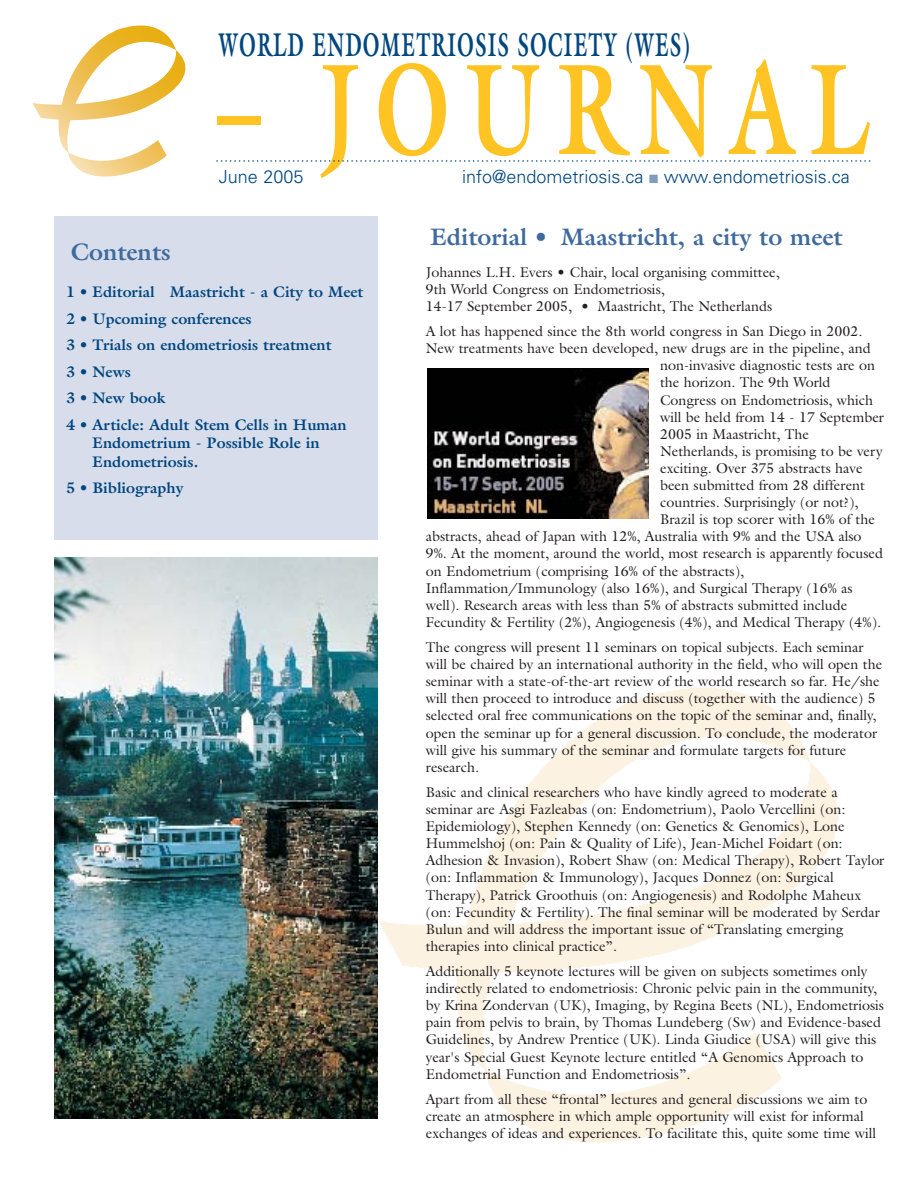
<style>
.page{position:relative;width:918px;height:1188px;background:#fff}
.page>*{position:absolute;margin:0;border:0;box-sizing:border-box;transform-origin:0 0}
.t1{font:700 130.5px "Galliard";letter-spacing:.18em;color:#ffc424;scale:.67 1}
.t2{font:700 33.15px "Galliard";letter-spacing:.06em;color:#00467f;scale:.59 1}
.t3{font:700 24px "Galliard";color:#3e6a9d}
.t4{font:300 18px "Univers";color:#00467f}
.t5{font:700 15.3px/26.5px "Galliard";color:#00467f}
.t6{font:14.25px/17.1px "Galliard";color:#231f20}
.s1{color:#839bc1}
</style>
<div class="page">
<img style="left:379px;top:688px;width:460px;height:454px">
<svg style="left:32px;top:25px;width:154px;height:152px"></svg>
<svg style="left:217px;top:160px;width:654px;height:2px"></svg>
<img style="left:428px;top:368px;width:220px;height:150px">
<img style="left:54px;top:557px;width:324px;height:562px">
<div style="left:54px;top:216px;width:324px;height:323px;background:#d8ddeb"></div>
<h3 class="t3" style="left:71px;top:243px;width:101px">Contents</h3>
<h2 class="t2" style="left:219px;top:32px;width:800px">WORLD ENDOMETRIOSIS SOCIETY (WES)</h2>
<h1 class="t1" style="left:218px;top:60px;width:974px">– JOURNAL</h1>
<p class="t4" style="left:219px;top:170px;width:86px">June 2005</p>
<p class="t4" style="left:462px;top:170px;width:389px">info@endometriosis.ca <span class="s1">■</span> www.endometriosis.ca</p>
<h3 class="t3" style="left:430px;top:228px;width:414px">Editorial • Maastricht, a city to meet</h3>
<p class="t5" style="left:66px;top:280px;width:299px">1 • Editorial Maastricht - a City to Meet<br>2 • Upcoming conferences<br>3 • Trials on endometriosis treatment<br>3 • News<br>3 • New book<br>4 • Article: Adult Stem Cells in Human</p>
<p class="t5" style="left:92px;top:435px;width:229px;line-height:18.5px">Endometrium - Possible Role in<br>Endometriosis.</p>
<p class="t5" style="left:66px;top:476px;width:119px">5 • Bibliography</p>
<p class="t6" style="left:426px;top:265px;width:356px">Johannes L.H. Evers • Chair, local organising committee,<br>9th World Congress on Endometriosis,<br>14-17 September 2005, • Maastricht, The Netherlands</p>
<p class="t6" style="left:426px;top:324px;width:438px">A lot has happened since the 8th world congress in San Diego in 2002.</p>
<p class="t6" style="left:426px;top:341px;width:447px">New treatments have been developed, new drugs are in the pipeline, and</p>
<p class="t6" style="left:660px;top:358px;width:217px">non-invasive diagnostic tests are on</p>
<p class="t6" style="left:660px;top:376px;width:172px">the horizon. The 9th World</p>
<p class="t6" style="left:660px;top:393px;width:215px">Congress on Endometriosis, which</p>
<p class="t6" style="left:660px;top:410px;width:225px">will be held from 14 - 17 September</p>
<p class="t6" style="left:660px;top:427px;width:151px">2005 in Maastricht, The</p>
<p class="t6" style="left:660px;top:444px;width:224px">Netherlands, is promising to be very</p>
<p class="t6" style="left:660px;top:461px;width:204px">exciting. Over 375 abstracts have</p>
<p class="t6" style="left:660px;top:478px;width:206px">been submitted from 28 different</p>
<p class="t6" style="left:660px;top:495px;width:200px">countries. Surprisingly (or not?),</p>
<p class="t6" style="left:660px;top:512px;width:216px">Brazil is top scorer with 16% of the</p>
<p class="t6" style="left:426px;top:529px;width:437px">abstracts, ahead of Japan with 12%, Australia with 9% and the USA also</p>
<p class="t6" style="left:426px;top:547px;width:459px">9%. At the moment, around the world, most research is apparently focused</p>
<p class="t6" style="left:426px;top:564px;width:320px">on Endometrium (comprising 16% of the abstracts),</p>
<p class="t6" style="left:426px;top:581px;width:428px">Inflammation/Immunology (also 16%), and Surgical Therapy (16% as</p>
<p class="t6" style="left:426px;top:598px;width:423px">well). Research areas with less than 5% of abstracts submitted include</p>
<p class="t6" style="left:426px;top:615px;width:457px">Fecundity &amp; Fertility (2%), Angiogenesis (4%), and Medical Therapy (4%).</p>
<p class="t6" style="left:426px;top:640px;width:458px">The congress will present 11 seminars on topical subjects. Each seminar will be chaired by an international authority in the field, who will open the seminar with a state-of-the-art review of the world research so far. He/she will then proceed to introduce and discuss (together with the audience) 5 selected oral free communications on the topic of the seminar and, finally, open the seminar up for a general discussion. To conclude, the moderator will give his summary of the seminar and formulate targets for future research.</p>
<p class="t6" style="left:426px;top:785px;width:460px">Basic and clinical researchers who have kindly agreed to moderate a seminar are Asgi Fazleabas (on: Endometrium), Paolo Vercellini (on:<br>Epidemiology), Stephen Kennedy (on: Genetics &amp; Genomics), Lone Hummelshoj (on: Pain &amp; Quality of Life), Jean-Michel Foidart (on:<br>Adhesion &amp; Invasion), Robert Shaw (on: Medical Therapy), Robert Taylor (on: Inflammation &amp; Immunology), Jacques Donnez (on: Surgical Therapy), Patrick Groothuis (on: Angiogenesis) and Rodolphe Maheux (on: Fecundity &amp; Fertility). The final seminar will be moderated by Serdar Bulun and will address the important issue of “Translating emerging therapies into clinical practice”.</p>
<p class="t6" style="left:426px;top:964px;width:460px">Additionally 5 keynote lectures will be given on subjects sometimes only indirectly related to endometriosis: Chronic pelvic pain in the community, by Krina Zondervan (UK), Imaging, by Regina Beets (NL), Endometriosis pain from pelvis to brain, by Thomas Lundeberg (Sw) and Evidence-based Guidelines, by Andrew Prentice (UK). Linda Giudice (USA) will give this year's Special Guest Keynote lecture entitled “A Genomics Approach to Endometrial Function and Endometriosis”.</p>
<p class="t6" style="left:426px;top:1092px;width:452px">Apart from all these “frontal” lectures and general discussions we aim to create an atmosphere in which ample opportunity will exist for informal exchanges of ideas and experiences. To facilitate this, quite some time will</p>
</div>
